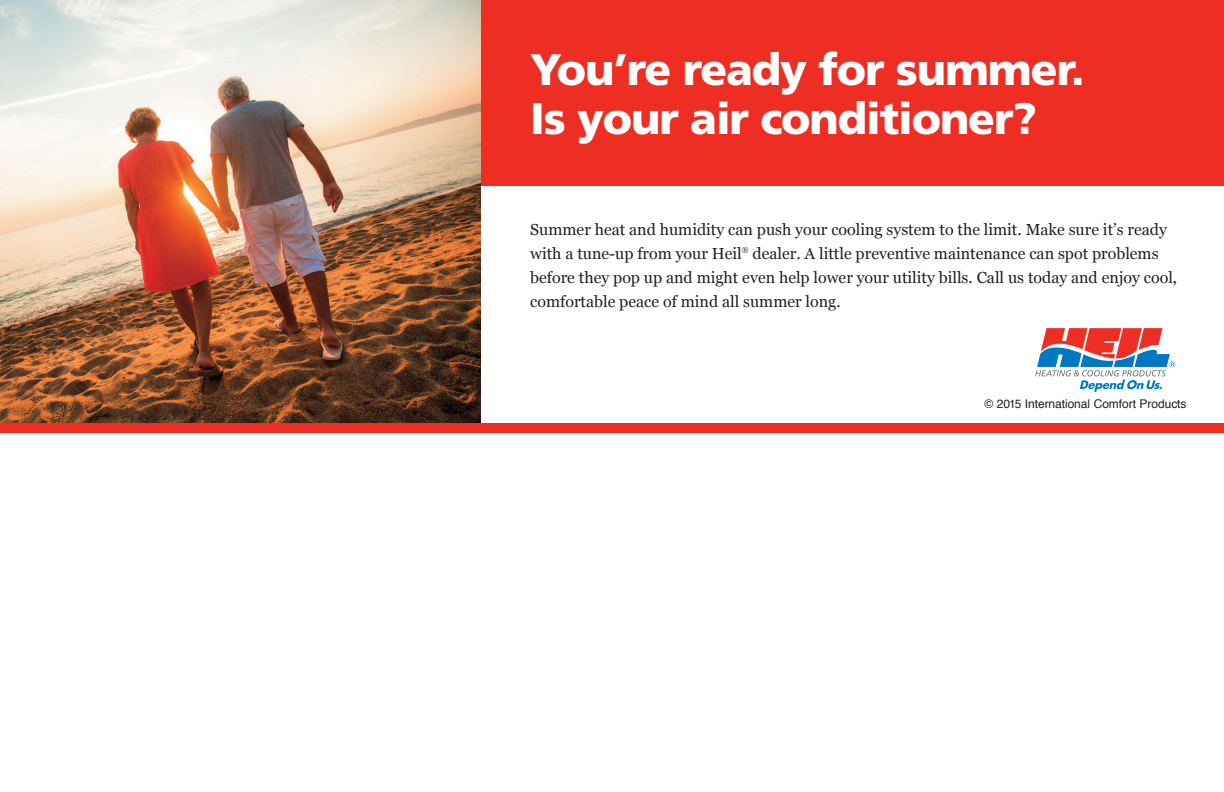
<style>
.page{position:relative;width:1224px;height:792px;background:#fff}
.page>*{position:absolute;margin:0;border:0;box-sizing:border-box;transform-origin:0 0}
.t1{font:900 44px/49.4px "Frutiger LT Std";letter-spacing:-.025em;color:#fff}
.t2{font:16px/24px "Georgia";color:#231f20}
.t3{font:12px "Helvetica";letter-spacing:-.005em;color:#231f20}
.t4{font:7.2px "Georgia";color:#231f20}
</style>
<div class="page">
<svg style="left:1035px;top:328px;width:140px;height:64px"></svg>
<div style="left:474px;top:0;width:750px;height:186px;background:#ee2e22"></div>
<img style="left:0;top:0;width:480px;height:423px">
<div style="left:0;top:423px;width:1224px;height:9px;background:#ee2e22"></div>
<h1 class="t1" style="left:530px;top:45px;width:556px">You’re ready for summer.<br>Is your air conditioner?</h1>
<p class="t2" style="left:530px;top:217px;width:638px">Summer heat and humidity can push your cooling system to the limit. Make sure it’s ready with a tune-up from your Heil</p>
<p class="t4" style="left:742px;top:244px;width:8px">®</p>
<p class="t2" style="left:530px;top:241px;width:649px;text-indent:222px">dealer. A little preventive maintenance can spot problems before they pop up and might even help lower your utility bills. Call us today and enjoy cool, comfortable peace of mind all summer long.</p>
<p class="t3" style="left:984px;top:395px;width:204px">© 2015 International Comfort Products</p>
</div>
